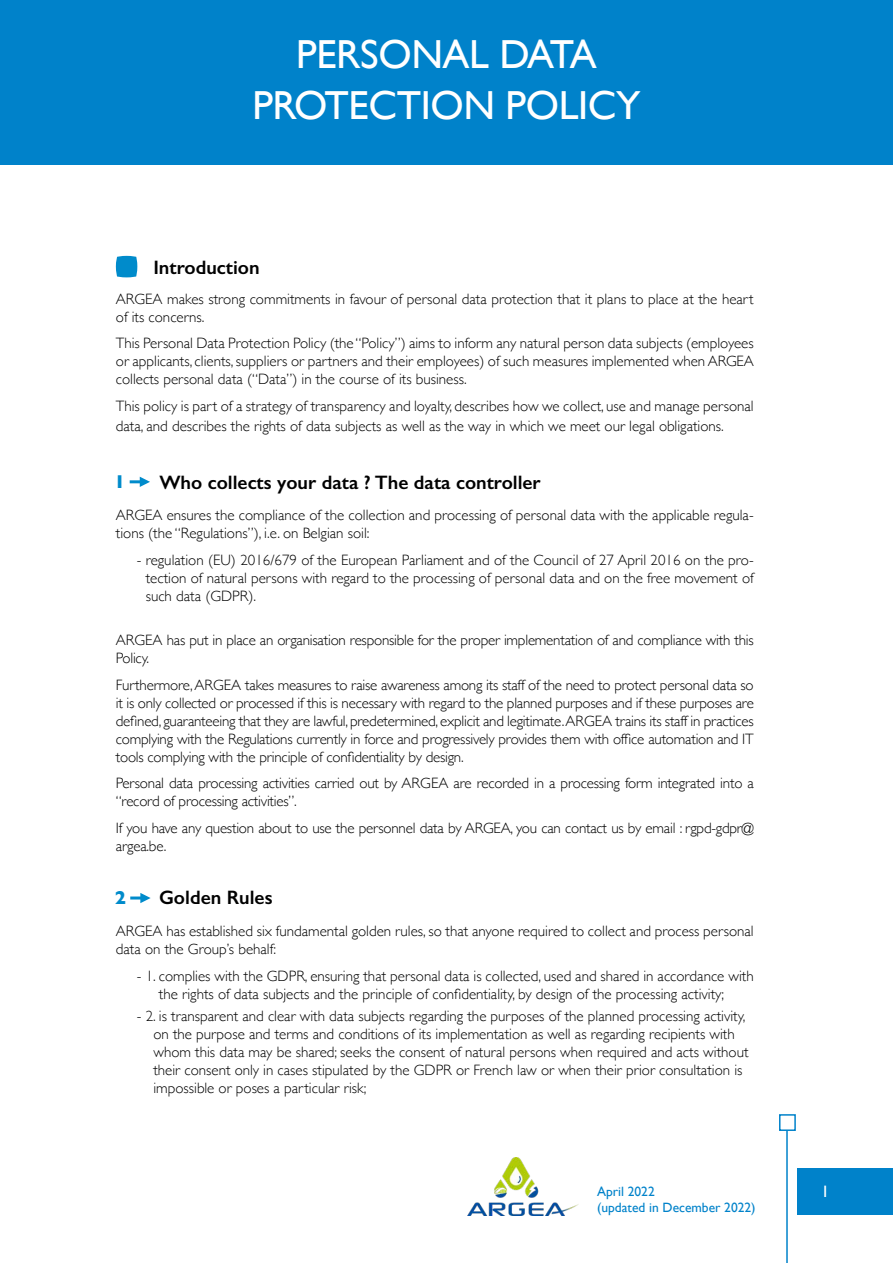
<style>
.page{position:relative;width:893px;height:1263px;background:#fff}
.page>*{position:absolute;margin:0;border:0;box-sizing:border-box;transform-origin:0 0}
.t1{font:40.5px/51px "Gill Sans";letter-spacing:-.01em;color:#fff;text-align:center}
.t2{font:600 19.5px "Gill Sans";color:#000}
.t3{font:700 18.9px "Gill Sans";color:#008bcb}
.t4{font:16.5px "Gill Sans";color:#fff}
.t5{font:300 15px/18px "Gill Sans";color:#000}
.t6{font:13.5px "Gill Sans";color:#0082ca}
</style>
<div class="page">
<hr style="left:786px;top:1122px;width:2px;height:141px;background:#0082ca">
<div style="left:779px;top:1114px;width:17px;height:17px;background:#fff;border:2px solid #0082ca"></div>
<div style="left:797px;top:1168px;width:96px;height:47px;background:#0082ca"></div>
<img style="left:467px;top:1158px;width:112px;height:57px">
<svg style="left:116px;top:256px;width:21px;height:21px"></svg>
<div style="left:0;top:0;width:893px;height:165px;background:#0082ca"></div>
<svg style="left:130px;top:477px;width:20px;height:10px"></svg>
<hr style="left:130px;top:896px;width:14px;height:3px;background:#008bcb">
<svg style="left:140px;top:893px;width:11px;height:10px"></svg>
<h1 class="t1" style="left:252px;top:29px;width:390px">PERSONAL DATA<br>PROTECTION POLICY</h1>
<h2 class="t2" style="left:153px;top:256px;width:108px">Introduction</h2>
<p class="t5" style="left:116px;top:289px;width:639px">ARGEA makes strong commitments in favour of personal data protection that it plans to place at the heart of its concerns.</p>
<p class="t5" style="left:116px;top:334px;width:639px;text-align:justify">This Personal Data Protection Policy (the “Policy”) aims to inform any natural person data subjects (employees or applicants, clients, suppliers or partners and their employees) of such measures implemented when ARGEA collects personal data (“Data”) in the course of its business.</p>
<p class="t5" style="left:116px;top:395px;width:639px;line-height:19.8px">This policy is part of a strategy of transparency and loyalty, describes how we collect, use and manage personal data, and describes the rights of data subjects as well as the way in which we meet our legal obligations.</p>
<h2 class="t2" style="left:159px;top:470px;width:383px">Who collects your data ? The data controller</h2>
<p class="t5" style="left:116px;top:506px;width:639px">ARGEA ensures the compliance of the collection and processing of personal data with the applicable regula&shy;tions (the “Regulations”), i.e. on Belgian soil:</p>
<p class="t5" style="left:146px;top:550px;width:609px;text-align:justify;text-indent:-9px">- regulation (EU) 2016/679 of the European Parliament and of the Council of 27 April 2016 on the pro&shy;tection of natural persons with regard to the processing of personal data and on the free movement of such data (GDPR).</p>
<p class="t5" style="left:116px;top:631px;width:639px">ARGEA has put in place an organisation responsible for the proper implementation of and compliance with this<br>Policy.</p>
<p class="t5" style="left:116px;top:675px;width:639px;text-align:justify">Furthermore, ARGEA takes measures to raise awareness among its staff of the need to protect personal data so it is only collected or processed if this is necessary with regard to the planned purposes and if these purposes are defined, guaranteeing that they are lawful, predetermined, explicit and legitimate. ARGEA trains its staff in practices complying with the Regulations currently in force and progressively provides them with office automation and IT tools complying with the principle of confidentiality by design.</p>
<p class="t5" style="left:116px;top:774px;width:639px">Personal data processing activities carried out by ARGEA are recorded in a processing form integrated into a “record of processing activities”.</p>
<p class="t5" style="left:116px;top:818px;width:639px">If you have any question about to use the personnel data by ARGEA, you can contact us by email : rgpd-gdpr@ argea.be.</p>
<h2 class="t2" style="left:159px;top:886px;width:115px">Golden Rules</h2>
<p class="t5" style="left:116px;top:922px;width:639px">ARGEA has established six fundamental golden rules, so that anyone required to collect and process personal data on the Group’s behalf:</p>
<p class="t5" style="left:137px;top:966px;width:618px;text-align:center">- 1. complies with the GDPR, ensuring that personal data is collected, used and shared in accordance with the rights of data subjects and the principle of confidentiality, by design of the processing activity;</p>
<p class="t5" style="left:153px;top:1006px;width:597px;text-indent:-16px">- 2. is transparent and clear with data subjects regarding the purposes of the planned processing activity, on the purpose and terms and conditions of its implementation as well as regarding recipients with whom this data may be shared; seeks the consent of natural persons when required and acts without their consent only in cases stipulated by the GDPR or French law or when their prior consultation is impossible or poses a particular risk;</p>
<p class="t3" style="left:114px;top:467px;width:13px">1</p>
<p class="t3" style="left:115px;top:883px;width:13px">2</p>
<p class="t6" style="left:597px;top:1184px;width:59px">April 2022</p>
<p class="t4" style="left:821px;top:1181px;width:10px">1</p>
<p class="t6" style="left:597px;top:1200px;width:160px">(updated in December 2022)</p>
</div>
